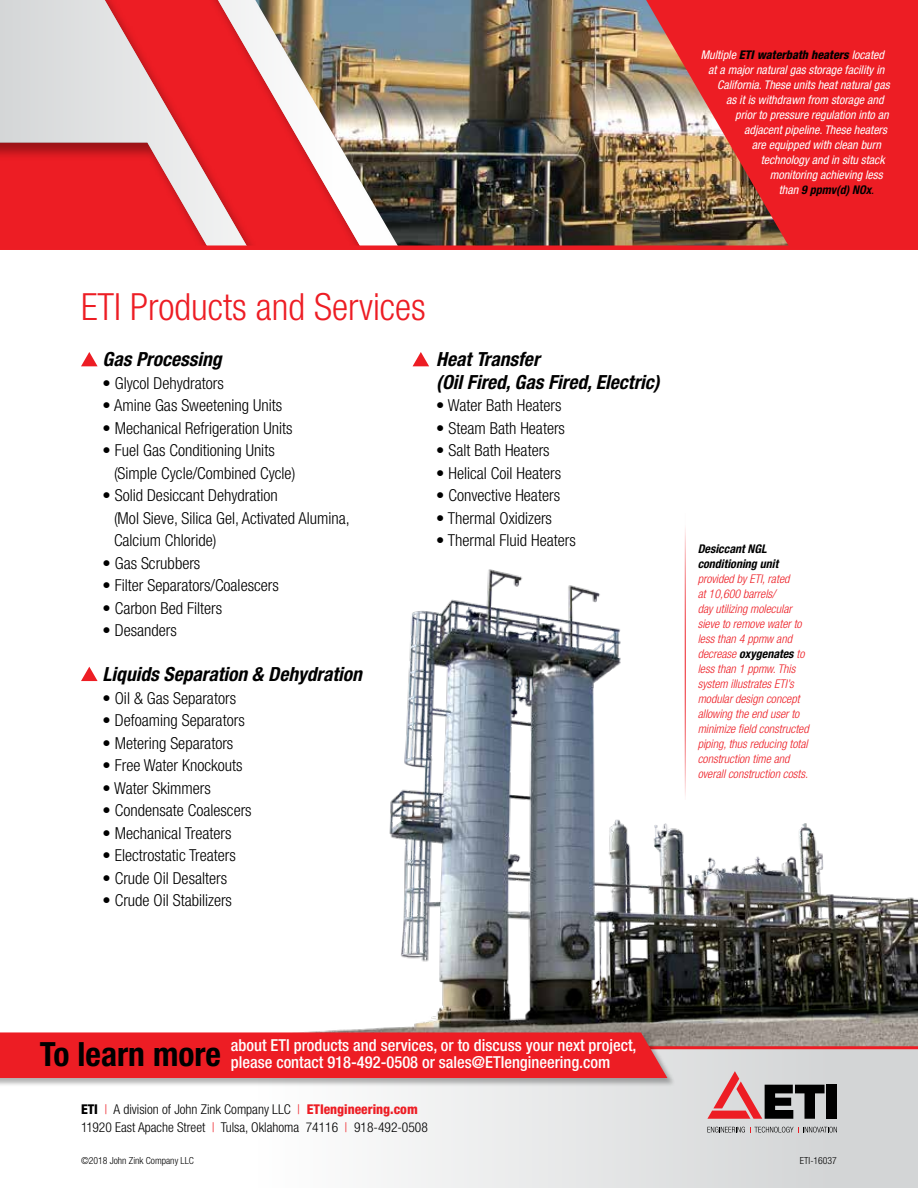
<style>
.page{position:relative;width:918px;height:1188px;background:#fff}
.page>*{position:absolute;margin:0;border:0;box-sizing:border-box;transform-origin:0 0}
.t1{font:300 condensed 37.5px "Helvetica Neue";color:#ed1d24}
.t2{font:700 condensed 33.45px "Helvetica Neue";color:#000}
.t3{font:italic 700 condensed 19.5px/22.5px "Helvetica Neue";color:#000}
.t4{font:300 condensed 16.5px/22.5px "Helvetica Neue";color:#000}
.t5{font:500 condensed 16.5px/17px "Helvetica Neue";color:#fff}
.t6{font:300 condensed 13.5px/18px "Helvetica Neue";color:#000}
.t7{font:italic 300 condensed 12px/15px "Helvetica Neue";color:#ed1d24}
.t8{font:italic condensed 12px "Helvetica Neue";color:#fff}
.t9{font:italic 700 condensed 12px/15px "Helvetica Neue";color:#000}
.t10{font:italic 800 condensed 12px "Helvetica Neue";color:#000}
.t11{font:300 condensed 9.75px "Helvetica Neue";color:#000}
.s1{font-weight:400;color:#fff}
.s2{font-weight:400}
.s3{font-weight:700;color:#000}
.s4{font-weight:800}
.s5{color:#ed1d24}
.s6{font-weight:800;color:#ed1d24}
</style>
<div class="page">
<img style="left:308px;top:539px;width:610px;height:507px">
<div style="left:0;top:1048px;width:918px;height:140px;background:linear-gradient(to right,#fff,#d1d3d4)"></div>
<img style="left:362px;top:0;width:277px;height:245px">
<div style="left:639px;top:0;width:279px;height:265px;background:#000;opacity:.3"></div>
<img style="left:646px;top:0;width:272px;height:245px">
<div style="left:0;top:0;width:362px;height:248px;background:#000;opacity:.35"></div>
<div style="left:0;top:247px;width:918px;height:29px;background:#fff"></div>
<div style="left:0;top:245px;width:918px;height:5px;background:#ed1d24"></div>
<svg style="left:81px;top:352px;width:17px;height:14px"></svg>
<svg style="left:413px;top:352px;width:16px;height:14px"></svg>
<svg style="left:81px;top:667px;width:17px;height:14px"></svg>
<hr style="left:0;top:1046px;width:918px;height:3px;background:#ed1d24">
<div style="left:0;top:1032px;width:676px;height:55px;background:#000;opacity:.3"></div>
<div style="left:0;top:1032px;width:667px;height:46px;background:#ed1d24"></div>
<hr style="left:685px;top:513px;width:1px;height:287px;background:#ed1d24">
<svg style="left:707px;top:1127px;width:130px;height:6px"></svg>
<svg style="left:707px;top:1071px;width:118px;height:48px"></svg>
<div style="left:826px;top:1085px;width:11px;height:34px;background:#000"></div>
<p class="t10" style="left:701px;top:47px;width:185px"><span class="s1">Multiple</span> ETI waterbath heaters <span class="s1">located</span></p>
<p class="t8" style="left:708px;top:63px;width:178px">at a major natural gas storage facility in</p>
<p class="t8" style="left:717px;top:78px;width:174px">California. These units heat natural gas</p>
<p class="t8" style="left:726px;top:93px;width:159px">as it is withdrawn from storage and</p>
<p class="t8" style="left:735px;top:108px;width:155px">prior to pressure regulation into an</p>
<p class="t8" style="left:744px;top:123px;width:144px">adjacent pipeline. These heaters</p>
<p class="t8" style="left:752px;top:138px;width:131px">are equipped with clean burn</p>
<p class="t8" style="left:761px;top:153px;width:126px">technology and in situ stack</p>
<p class="t8" style="left:770px;top:168px;width:115px">monitoring achieving less</p>
<p class="t9" style="left:779px;top:182px;width:97px"><span class="s1">than</span> 9 ppmv(d) NOx<span class="s2">.</span></p>
<h1 class="t1" style="left:81px;top:285px;width:346px">ETI Products and Services</h1>
<p class="t3" style="left:103px;top:348px;width:121px">Gas Processing</p>
<p class="t4" style="left:103px;top:371px;width:123px">• Glycol Dehydrators</p>
<p class="t4" style="left:103px;top:394px;width:181px">• Amine Gas Sweetening Units</p>
<p class="t4" style="left:103px;top:416px;width:191px">• Mechanical Refrigeration Units</p>
<p class="t4" style="left:114px;top:439px;width:183px;text-indent:-11px">• Fuel Gas Conditioning Units (Simple Cycle/Combined Cycle)</p>
<p class="t4" style="left:114px;top:484px;width:237px;text-indent:-11px">• Solid Desiccant Dehydration<br>(Mol Sieve, Silica Gel, Activated Alumina,<br>Calcium Chloride)</p>
<p class="t4" style="left:103px;top:551px;width:99px">• Gas Scrubbers</p>
<p class="t4" style="left:103px;top:574px;width:178px">• Filter Separators/Coalescers</p>
<p class="t4" style="left:103px;top:596px;width:121px">• Carbon Bed Filters</p>
<p class="t4" style="left:103px;top:619px;width:76px">• Desanders</p>
<p class="t3" style="left:103px;top:663px;width:261px">Liquids Separation &amp; Dehydration</p>
<p class="t4" style="left:103px;top:686px;width:135px">• Oil &amp; Gas Separators</p>
<p class="t4" style="left:103px;top:709px;width:144px">• Defoaming Separators</p>
<p class="t4" style="left:103px;top:731px;width:132px">• Metering Separators</p>
<p class="t4" style="left:103px;top:754px;width:141px">• Free Water Knockouts</p>
<p class="t4" style="left:103px;top:776px;width:110px">• Water Skimmers</p>
<p class="t4" style="left:103px;top:799px;width:151px">• Condensate Coalescers</p>
<p class="t4" style="left:103px;top:821px;width:130px">• Mechanical Treaters</p>
<p class="t4" style="left:103px;top:844px;width:135px">• Electrostatic Treaters</p>
<p class="t4" style="left:103px;top:866px;width:126px">• Crude Oil Desalters</p>
<p class="t4" style="left:103px;top:889px;width:131px">• Crude Oil Stabilizers</p>
<p class="t3" style="left:436px;top:348px;width:225px">Heat Transfer<br>(Oil Fired, Gas Fired, Electric)</p>
<p class="t4" style="left:436px;top:394px;width:127px">• Water Bath Heaters</p>
<p class="t4" style="left:436px;top:416px;width:130px">• Steam Bath Heaters</p>
<p class="t4" style="left:436px;top:439px;width:115px">• Salt Bath Heaters</p>
<p class="t4" style="left:436px;top:461px;width:126px">• Helical Coil Heaters</p>
<p class="t4" style="left:436px;top:484px;width:125px">• Convective Heaters</p>
<p class="t4" style="left:436px;top:506px;width:117px">• Thermal Oxidizers</p>
<p class="t4" style="left:436px;top:529px;width:141px">• Thermal Fluid Heaters</p>
<p class="t9" style="left:698px;top:541px;width:82px">Desiccant NGL conditioning unit</p>
<p class="t7" style="left:698px;top:571px;width:113px">provided by ETI, rated<br>at 10,600 barrels/<br>day utilizing molecular sieve to remove water to less than 4 ppmw and decrease <span class="s3">oxygenates</span> to less than 1 ppmw. This system illustrates ETI’s modular design concept allowing the end user to minimize field constructed piping, thus reducing total construction time and overall construction costs.</p>
<h2 class="t2" style="left:40px;top:1034px;width:183px">To learn more</h2>
<p class="t5" style="left:231px;top:1037px;width:407px">about ETI products and services, or to discuss your next project, please contact 918-492-0508 or sales@ETIengineering.com</p>
<p class="t6" style="left:81px;top:1101px;width:348px"><span class="s4">ETI</span> <span class="s5">|</span> A division of John Zink Company LLC <span class="s5">|</span> <span class="s6">ETIengineering.com<br></span>11920 East Apache Street <span class="s5">|</span> Tulsa, Oklahoma 74116 <span class="s5">|</span> 918-492-0508</p>
<p class="t11" style="left:81px;top:1155px;width:114px">©2018 John Zink Company LLC</p>
<p class="t11" style="left:800px;top:1155px;width:39px">ETI-16037</p>
</div>
